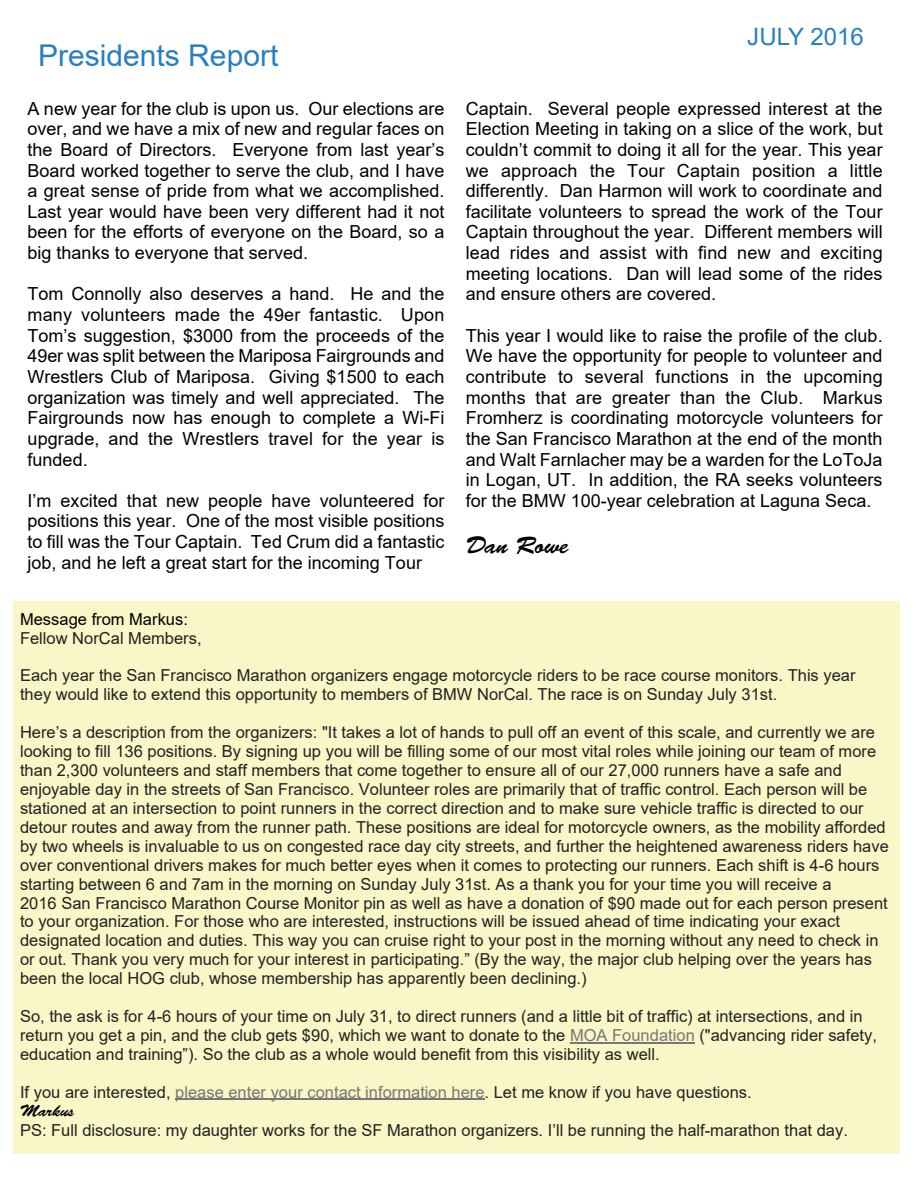
<style>
.page{position:relative;width:918px;height:1188px;background:#fff}
.page>*{position:absolute;margin:0;border:0;box-sizing:border-box;transform-origin:0 0}
.t1{font:30px "Arial";color:#257fc2}
.t2{font:24px "Arial";color:#257fc2}
.t3{font:24px "Brush Script Std";color:#000}
.t4{font:18px/20.7px "Arial";color:#000;text-align:justify}
.t5{font:16.5px/18.9px "Arial";color:#222}
.t6{font:16.5px "Arial";color:#000}
.t7{font:16.5px "Brush Script Std";color:#000}
.s1{color:#777}
</style>
<div class="page">
<div style="left:13px;top:601px;width:886px;height:553px;background:#f9f6c7"></div>
<hr style="left:570px;top:1042px;width:125px;height:1px;background:#777">
<hr style="left:175px;top:1099px;width:310px;height:1px;background:#777">
<h1 class="t1" style="left:38px;top:44px;width:242px">Presidents Report</h1>
<p class="t4" style="left:28px;top:100px;width:418px">A new year for the club is upon us. Our elections are over, and we have a mix of new and regular faces on the Board of Directors. Everyone from last year’s Board worked together to serve the club, and I have a great sense of pride from what we accomplished.<br>Last year would have been very different had it not been for the efforts of everyone on the Board, so a big thanks to everyone that served.</p>
<p class="t4" style="left:28px;top:285px;width:418px">Tom Connolly also deserves a hand. He and the many volunteers made the 49er fantastic. Upon Tom’s suggestion, $3000 from the proceeds of the 49er was split between the Mariposa Fairgrounds and Wrestlers Club of Mariposa. Giving $1500 to each organization was timely and well appreciated. The Fairgrounds now has enough to complete a Wi-Fi upgrade, and the Wrestlers travel for the year is funded.</p>
<p class="t4" style="left:28px;top:492px;width:418px">I’m excited that new people have volunteered for positions this year. One of the most visible positions to fill was the Tour Captain. Ted Crum did a fantastic job, and he left a great start for the incoming Tour</p>
<h2 class="t2" style="left:747px;top:28px;width:118px">JULY 2016</h2>
<p class="t4" style="left:466px;top:100px;width:418px">Captain. Several people expressed interest at the Election Meeting in taking on a slice of the work, but couldn’t commit to doing it all for the year. This year we approach the Tour Captain position a little differently. Dan Harmon will work to coordinate and facilitate volunteers to spread the work of the Tour Captain throughout the year. Different members will lead rides and assist with find new and exciting meeting locations. Dan will lead some of the rides and ensure others are covered.</p>
<p class="t4" style="left:466px;top:327px;width:418px">This year I would like to raise the profile of the club.<br>We have the opportunity for people to volunteer and contribute to several functions in the upcoming months that are greater than the Club. Markus Fromherz is coordinating motorcycle volunteers for the San Francisco Marathon at the end of the month and Walt Farnlacher may be a warden for the LoToJa in Logan, UT. In addition, the RA seeks volunteers for the BMW 100-year celebration at Laguna Seca.</p>
<h2 class="t3" style="left:466px;top:537px;width:104px">Dan Rowe</h2>
<p class="t6" style="left:20px;top:613px;width:169px">Message from Markus:</p>
<p class="t5" style="left:20px;top:630px;width:183px">Fellow NorCal Members,</p>
<p class="t5" style="left:20px;top:668px;width:837px">Each year the San Francisco Marathon organizers engage motorcycle riders to be race course monitors. This year they would like to extend this opportunity to members of BMW NorCal. The race is on Sunday July 31st.</p>
<p class="t5" style="left:20px;top:725px;width:870px">Here’s a description from the organizers: "It takes a lot of hands to pull off an event of this scale, and currently we are looking to fill 136 positions. By signing up you will be filling some of our most vital roles while joining our team of more than 2,300 volunteers and staff members that come together to ensure all of our 27,000 runners have a safe and enjoyable day in the streets of San Francisco. Volunteer roles are primarily that of traffic control. Each person will be stationed at an intersection to point runners in the correct direction and to make sure vehicle traffic is directed to our detour routes and away from the runner path. These positions are ideal for motorcycle owners, as the mobility afforded by two wheels is invaluable to us on congested race day city streets, and further the heightened awareness riders have over conventional drivers makes for much better eyes when it comes to protecting our runners. Each shift is 4-6 hours starting between 6 and 7am in the morning on Sunday July 31st. As a thank you for your time you will receive a<br>2016 San Francisco Marathon Course Monitor pin as well as have a donation of $90 made out for each person present to your organization. For those who are interested, instructions will be issued ahead of time indicating your exact designated location and duties. This way you can cruise right to your post in the morning without any need to check in or out. Thank you very much for your interest in participating.” (By the way, the major club helping over the years has been the local HOG club, whose membership has apparently been declining.)</p>
<p class="t5" style="left:20px;top:1008px;width:859px">So, the ask is for 4-6 hours of your time on July 31, to direct runners (and a little bit of traffic) at intersections, and in return you get a pin, and the club gets $90, which we want to donate to the <span class="s1">MOA Foundation</span> ("advancing rider safety, education and training”). So the club as a whole would benefit from this visibility as well.</p>
<p class="t5" style="left:20px;top:1084px;width:733px">If you are interested, <span class="s1">please enter your contact information here</span>. Let me know if you have questions.</p>
<p class="t7" style="left:20px;top:1105px;width:56px">Markus</p>
<p class="t5" style="left:20px;top:1122px;width:829px">PS: Full disclosure: my daughter works for the SF Marathon organizers. I’ll be running the half-marathon that day.</p>
</div>
